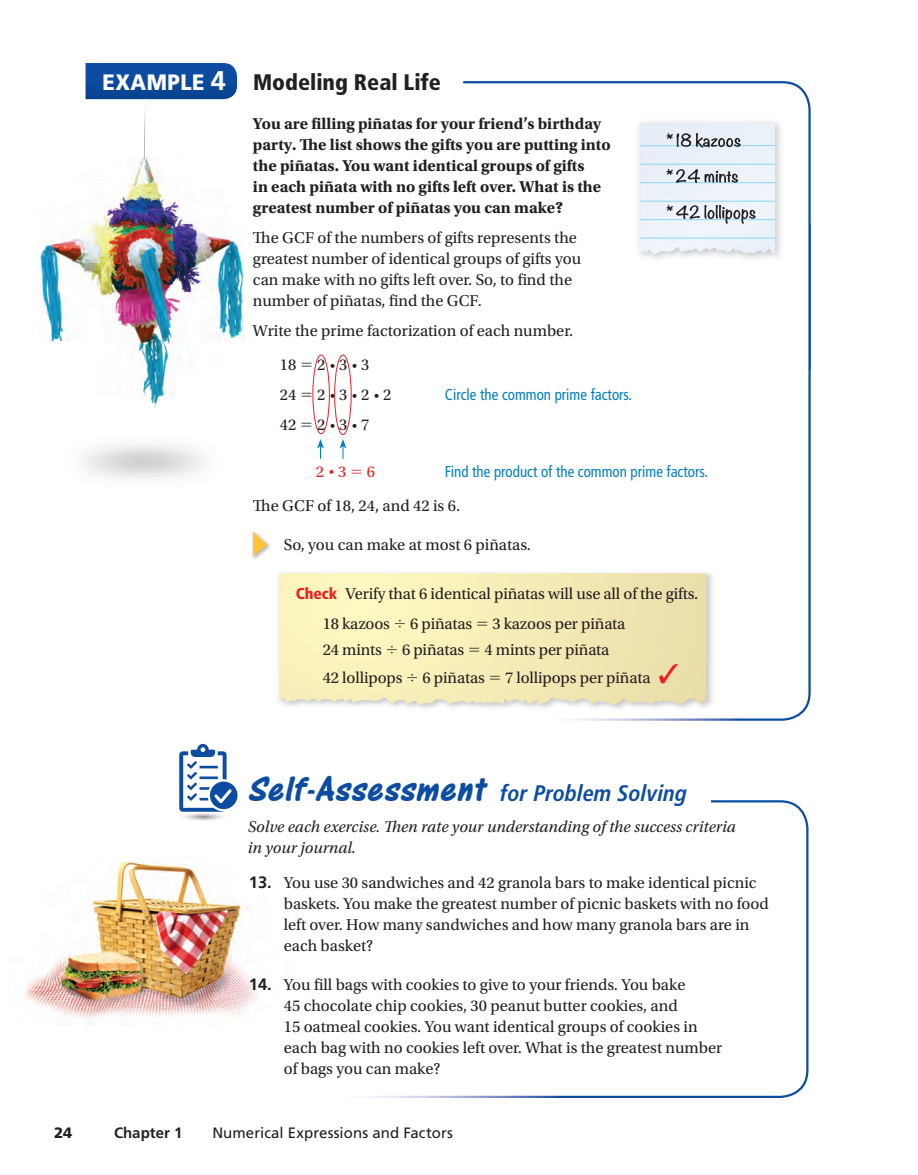
<style>
.page{position:relative;width:918px;height:1175px;background:#fff}
.page>*{position:absolute;margin:0;border:0;box-sizing:border-box;transform-origin:0 0}
.t1{font:italic 700 condensed 22.5px "Frutiger LT Pro";color:#0d4da1}
.t2{font:900 condensed 22.5px "Frutiger LT Std";color:#231f20}
.t3{font:16.5px/21px "Utopia Std";color:#231f20}
.t4{font:700 16.5px/21px "Utopia Std";color:#231f20}
.t5{font:italic 16.5px/21px "Utopia Std";color:#231f20}
.t6{font:16.5px "Utopia Std";color:#ee1d23}
.t7{font:condensed 15.75px "Frutiger LT Std";color:#007ec5;scale:.95 1}
.t8{font:15px "Frutiger LT Std";letter-spacing:.005em;color:#231f20}
.t9{font:700 15px "Frutiger LT Std";color:#231f20}
.t10{font:900 15px "Frutiger LT Std";color:#231f20}
.s1{font-stretch:normal;font-size:22.35px;color:#fff}
.s2{font-weight:700;font-stretch:normal;font-size:27px;color:#fff}
.s3{font-family:"Frutiger LT Std";font-weight:900;font-stretch:condensed;font-size:15.75px;color:#ee1d23}
.s4{color:#ee1d23}
.s5{font-family:"One Stroke Script Com";font-stretch:normal;font-size:37.5px}
.s6{font-family:"Frutiger LT Std";font-weight:700}
</style>
<div class="page">
<svg style="left:572px;top:372px;width:239px;height:349px"></svg>
<svg style="left:463px;top:81px;width:348px;height:291px"></svg>
<img style="left:25px;top:860px;width:233px;height:165px">
<svg style="left:370px;top:800px;width:439px;height:298px"></svg>
<svg style="left:167px;top:808px;width:72px;height:16px"></svg>
<svg style="left:179px;top:744px;width:59px;height:67px"></svg>
<svg style="left:317px;top:439px;width:7px;height:20px"></svg>
<svg style="left:340px;top:439px;width:6px;height:20px"></svg>
<img style="left:252px;top:533px;width:18px;height:26px">
<svg style="left:253px;top:531px;width:14px;height:25px"></svg>
<div style="left:313px;top:354px;width:17px;height:80px;border:1px solid #ee1d23;border-radius:50%"></div>
<div style="left:334px;top:354px;width:18px;height:81px;border:1px solid #ee1d23;border-radius:50%"></div>
<img style="left:633px;top:116px;width:153px;height:149px">
<svg style="left:640px;top:123px;width:135px;height:131px;background:#dbe4ec"></svg>
<img style="left:39px;top:159px;width:206px;height:239px">
<svg style="left:86px;top:63px;width:151px;height:96px"></svg>
<img style="left:83px;top:398px;width:121px;height:82px">
<img style="left:278px;top:569px;width:440px;height:145px">
<svg style="left:279px;top:573px;width:427px;height:135px;background:#f4ebb8"></svg>
<svg style="left:395px;top:620px;width:10px;height:7px"></svg>
<svg style="left:478px;top:622px;width:9px;height:3px"></svg>
<svg style="left:387px;top:645px;width:10px;height:8px"></svg>
<svg style="left:469px;top:647px;width:10px;height:4px"></svg>
<svg style="left:408px;top:674px;width:9px;height:7px"></svg>
<svg style="left:490px;top:676px;width:10px;height:3px"></svg>
<h1 class="t2" style="left:102px;top:73px;width:340px"><span class="s1">EXAMPLE</span> <span class="s2">4</span> Modeling Real Life</h1>
<p class="t4" style="left:253px;top:114px;width:359px">You are filling piñatas for your friend’s birthday party. The list shows the gifts you are putting into the piñatas. You want identical groups of gifts<br>in each piñata with no gifts left over. What is the greatest number of piñatas you can make?</p>
<p class="t3" style="left:253px;top:228px;width:330px">The GCF of the numbers of gifts represents the greatest number of identical groups of gifts you can make with no gifts left over. So, to find the number of piñatas, find the GCF.</p>
<p class="t3" style="left:280px;top:314px;width:295px;line-height:34.5px;text-indent:-27px">Write the prime factorization of each number.<br>18 2 ⋅ 3 ⋅ 3</p>
<p class="t3" style="left:280px;top:386px;width:113px">24 2 ⋅ 3 ⋅ 2 ⋅ 2</p>
<p class="t7" style="left:445px;top:388px;width:199px">Circle the common prime factors.</p>
<p class="t3" style="left:280px;top:416px;width:91px">42 2 ⋅ 3 ⋅ 7</p>
<p class="t6" style="left:316px;top:465px;width:61px">2 ⋅ 3 6</p>
<p class="t7" style="left:445px;top:465px;width:278px">Find the product of the common prime factors.</p>
<p class="t3" style="left:253px;top:497px;width:209px">The GCF of 18, 24, and 42 is 6.</p>
<p class="t3" style="left:284px;top:536px;width:249px">So, you can make at most 6 piñatas.</p>
<p class="t3" style="left:323px;top:580px;width:377px;line-height:30px;text-indent:-27px"><span class="s3">Check</span> Verify that 6 identical piñatas will use all of the gifts.<br>18 kazoos 6 piñatas 3 kazoos per piñata</p>
<p class="t3" style="left:323px;top:636px;width:358px;line-height:28.5px">24 mints 6 piñatas 4 mints per piñata<br>42 lollipops 6 piñatas 7 lollipops per piñata <span class="s4">✓</span></p>
<h1 class="t1" style="left:248px;top:779px;width:441px"><span class="s5">Self-Assessment</span> for Problem Solving</h1>
<p class="t5" style="left:248px;top:817px;width:490px">Solve each exercise. Then rate your understanding of the success criteria in your journal.</p>
<p class="t3" style="left:284px;top:873px;width:487px;text-indent:-35px"><span class="s6">13.</span> You use 30 sandwiches and 42 granola bars to make identical picnic baskets. You make the greatest number of picnic baskets with no food left over. How many sandwiches and how many granola bars are in each basket?</p>
<p class="t3" style="left:284px;top:975px;width:440px;text-indent:-35px"><span class="s6">14.</span> You fill bags with cookies to give to your friends. You bake<br>45 chocolate chip cookies, 30 peanut butter cookies, and<br>15 oatmeal cookies. You want identical groups of cookies in each bag with no cookies left over. What is the greatest number of bags you can make?</p>
<p class="t10" style="left:54px;top:1126px;width:20px">24</p>
<p class="t9" style="left:114px;top:1126px;width:70px">Chapter 1</p>
<p class="t8" style="left:212px;top:1126px;width:242px">Numerical Expressions and Factors</p>
</div>
